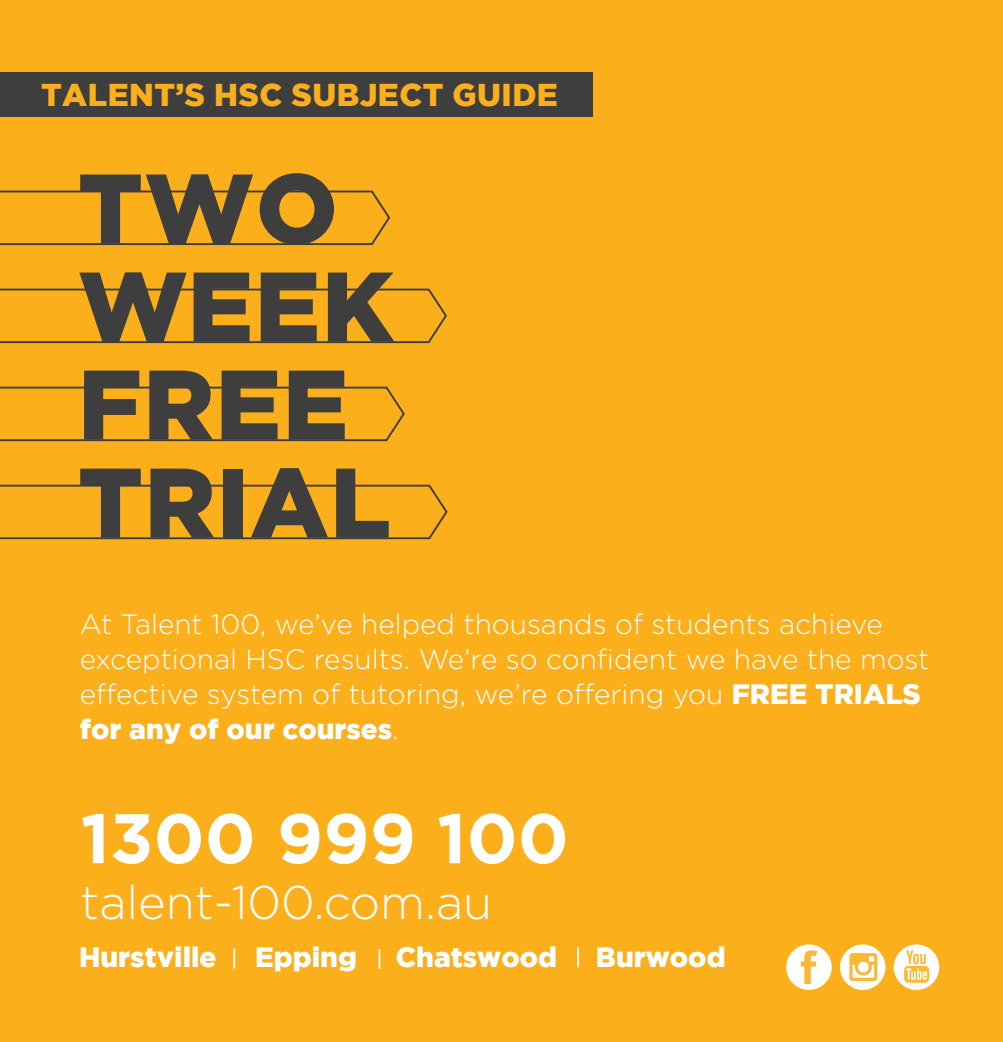
<style>
.page{position:relative;width:1003px;height:1042px;background:#fff}
.page>*{position:absolute;margin:0;border:0;box-sizing:border-box;transform-origin:0 0}
.t1{font:900 98.52px/98px "Gotham";letter-spacing:.015em;color:#3e3e3f}
.t2{font:700 70px "Gotham";color:#fff}
.t3{font:300 47.25px "Gotham";color:#fff}
.t4{font:900 31.5px "Gotham";letter-spacing:.015em;color:#fbaf1b}
.t5{font:300 28px/35px "Gotham";color:#fff}
.t6{font:900 28px "Gotham";color:#fff}
.s1{font-weight:900}
</style>
<div class="page">
<div style="left:0;top:0;width:1002px;height:1042px;background:#fbaf1b"></div>
<div style="left:0;top:72px;width:592px;height:45px;background:#3e3e3f"></div>
<svg style="left:0;top:190px;width:391px;height:55px"></svg>
<svg style="left:0;top:288px;width:447px;height:56px"></svg>
<svg style="left:0;top:386px;width:405px;height:56px"></svg>
<svg style="left:0;top:484px;width:448px;height:56px"></svg>
<hr style="left:233px;top:948px;width:2px;height:20px;background:#fff">
<hr style="left:378px;top:949px;width:2px;height:20px;background:#fff">
<svg style="left:577px;top:947px;width:1px;height:20px"></svg>
<div style="left:785px;top:944px;width:46px;height:46px;background:#fff;border-radius:50%"></div>
<svg style="left:800px;top:950px;width:16px;height:34px"></svg>
<div style="left:893px;top:944px;width:45px;height:46px;background:#fff;border-radius:50%"></div>
<svg style="left:904px;top:950px;width:24px;height:33px"></svg>
<div style="left:839px;top:944px;width:46px;height:46px;background:#fff;border-radius:50%"></div>
<svg style="left:849px;top:953px;width:27px;height:28px"></svg>
<p class="t4" style="left:41px;top:77px;width:518px">TALENT’S HSC SUBJECT GUIDE</p>
<h1 class="t1" style="left:78px;top:157px;width:317px">TWO<br>WEEK<br>FREE<br>TRIAL</h1>
<p class="t5" style="left:80px;top:606px;width:850px">At Talent 100, we’ve helped thousands of students achieve exceptional HSC results. We’re so confident we have the most effective system of tutoring, we’re offering you <span class="s1">FREE TRIALS for any of our courses</span>.</p>
<h2 class="t2" style="left:80px;top:792px;width:489px">1300 999 100</h2>
<h3 class="t3" style="left:80px;top:872px;width:413px">talent-100.com.au</h3>
<p class="t6" style="left:79px;top:941px;width:139px">Hurstville</p>
<p class="t6" style="left:255px;top:941px;width:103px">Epping</p>
<p class="t6" style="left:395px;top:941px;width:163px">Chatswood</p>
<p class="t6" style="left:595px;top:941px;width:131px">Burwood</p>
</div>
